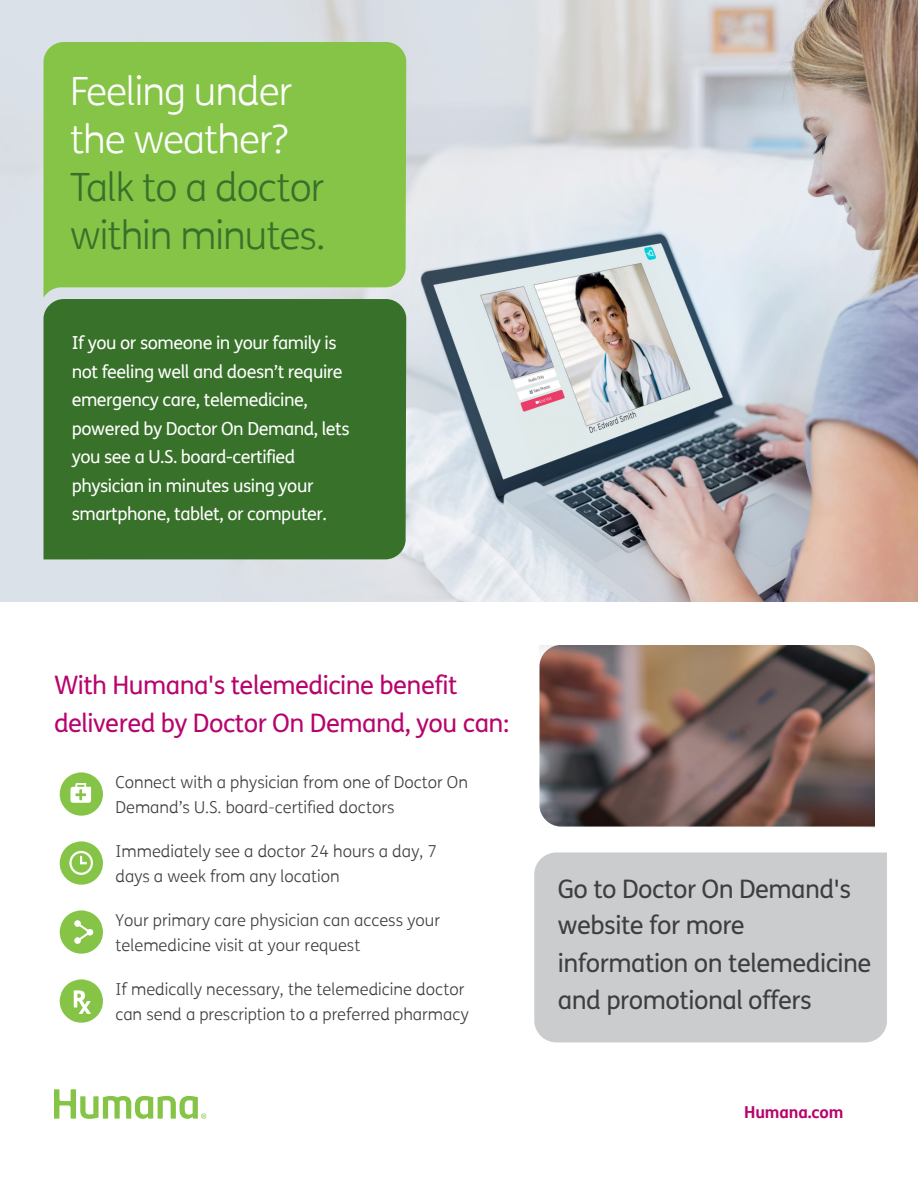
<style>
.page{position:relative;width:918px;height:1188px;background:#fff}
.page>*{position:absolute;margin:0;border:0;box-sizing:border-box;transform-origin:0 0}
.t1{font:300 39px/48px "FS Humana";letter-spacing:-.025em;color:#387129}
.t2{font:25.5px/37.3px "FS Humana";letter-spacing:-.02em;color:#3e3e3f}
.t3{font:25.5px/38.2px "FS Humana";letter-spacing:-.02em;color:#b7046c}
.t4{font:18px/28.5px "FS Humana";letter-spacing:-.025em;color:#fff}
.t5{font:300 16.5px/25.5px "FS Humana";color:#3e3e3f}
.t6{font:700 16.5px "FS Humana";letter-spacing:-.01em;color:#b7046c}
.s1{color:#fff}
.s2{font-family:"Arial";font-weight:400;font-size:100.5px;color:#85c447}
</style>
<div class="page">
<img style="left:0;top:0;width:918px;height:602px">
<svg style="left:54px;top:1089px;width:152px;height:30px"></svg>
<div style="left:539px;top:642px;width:350px;height:185px;background:#231f20;opacity:.15"></div>
<div style="left:534px;top:852px;width:353px;height:190px;background:#cbccce"></div>
<div style="left:43px;top:42px;width:363px;height:256px;background:#85c447"></div>
<div style="left:44px;top:299px;width:362px;height:260px;background:#387129"></div>
<h1 class="t1" style="left:70px;top:67px;width:257px"><span class="s1">Feeling under the weather?<br></span>Talk to a doctor within minutes.</h1>
<h3 class="t4" style="left:72px;top:328px;width:280px">If you or someone in your family is not feeling well and doesn’t require emergency care, telemedicine, powered by Doctor On Demand, lets you see a U.S. board-certified physician in minutes using your smartphone, tablet, or computer.</h3>
<h3 class="t3" style="left:54px;top:666px;width:457px">With Humana's telemedicine benefit delivered by Doctor On Demand, you can:</h3>
<p class="t5" style="left:51px;top:769px;width:418px;text-align:center"><span class="s2">●</span> Connect with a physician from one of Doctor On<br>Demand’s U.S. board-certified doctors</p>
<p class="t5" style="left:116px;top:838px;width:323px;text-indent:-64px"><span class="s2">●</span> Immediately see a doctor 24 hours a day, 7 days a week from any location</p>
<p class="t5" style="left:116px;top:907px;width:326px;text-indent:-64px"><span class="s2">●</span> Your primary care physician can access your telemedicine visit at your request</p>
<p class="t5" style="left:51px;top:976px;width:419px;text-align:right"><span class="s2">●</span> If medically necessary, the telemedicine doctor can send a prescription to a preferred pharmacy</p>
<h3 class="t2" style="left:558px;top:869px;width:315px">Go to Doctor On Demand's website for more information on telemedicine and promotional offers</h3>
<p class="t6" style="left:744px;top:1099px;width:101px">Humana.com</p>
</div>
